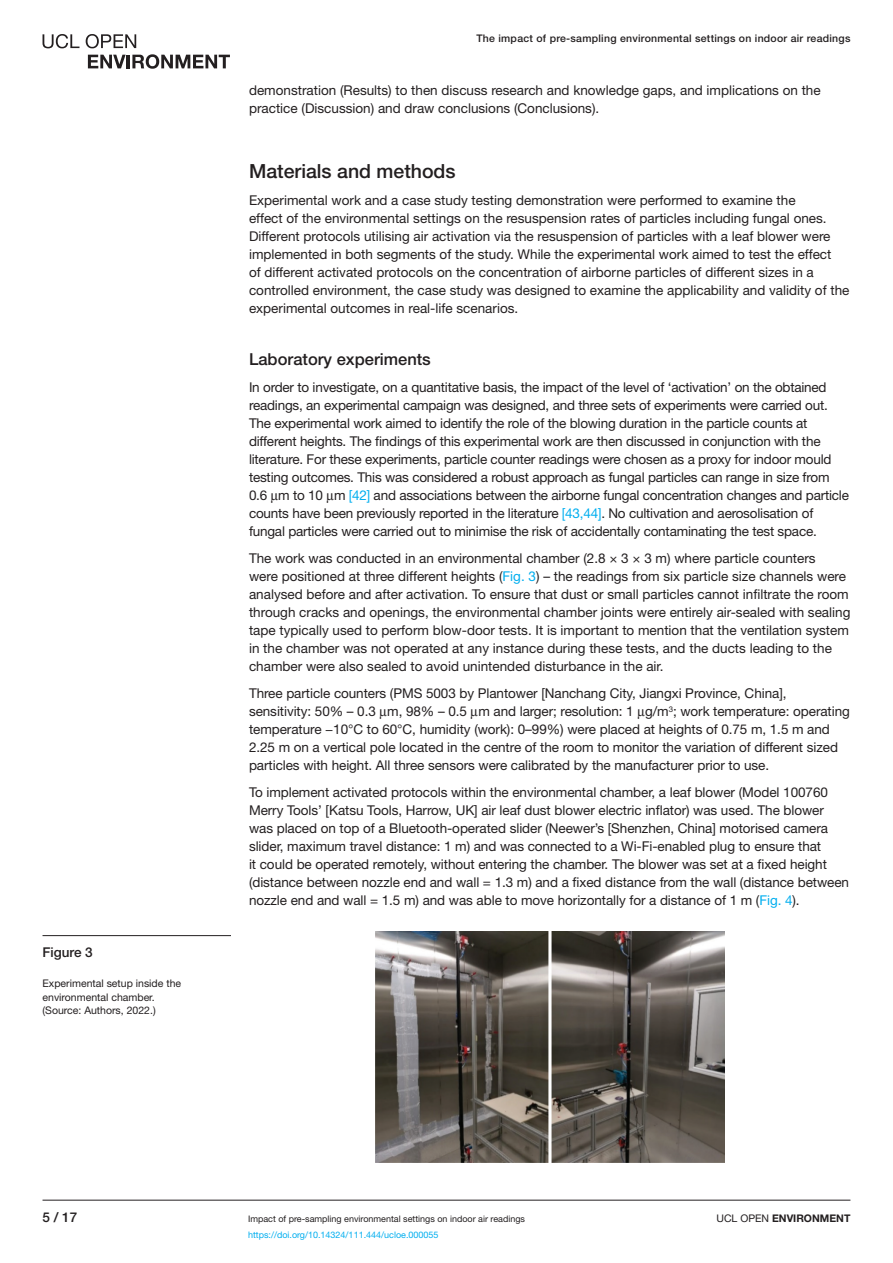
<style>
.page{position:relative;width:893px;height:1263px;background:#fff}
.page>*{position:absolute;margin:0;border:0;box-sizing:border-box;transform-origin:0 0}
.t1{font:500 19.5px "Helvetica Neue LT Std";color:#231f20}
.t2{font:500 16.5px "Helvetica Neue LT Std";color:#231f20}
.t3{font:13.5px/18px "Helvetica Neue LT Std";letter-spacing:-.005em;color:#231f20}
.t4{font:500 13.5px "Helvetica Neue LT Std";color:#231f20}
.t5{font:10.5px/13.5px "Helvetica Neue LT Std";color:#231f20}
.t6{font:500 10.5px "Helvetica Neue LT Std";letter-spacing:.025em;color:#231f20}
.t7{font:700 10.5px "Helvetica Neue LT Std";color:#231f20}
.t8{font:9px "Helvetica Neue LT Std";color:#231f20}
.t9{font:9px "Helvetica Neue LT Std";color:#00aeef}
.s1{color:#00aeef}
.s2{font-weight:400}
</style>
<div class="page">
<hr style="left:43px;top:1200px;width:807px;height:1px;background:#231f20">
<svg style="left:43px;top:34px;width:36px;height:14px"></svg>
<svg style="left:86px;top:34px;width:50px;height:14px"></svg>
<svg style="left:88px;top:54px;width:142px;height:15px"></svg>
<img style="left:375px;top:932px;width:349px;height:230px">
<hr style="left:43px;top:935px;width:188px;height:1px;background:#231f20">
<p class="t6" style="left:476px;top:32px;width:376px">The impact of pre-sampling environmental settings on indoor air readings</p>
<p class="t3" style="left:249px;top:81px;width:573px">demonstration (Results) to then discuss research and knowledge gaps, and implications on the practice (Discussion) and draw conclusions (Conclusions).</p>
<p class="t4" style="left:43px;top:944px;width:52px">Figure 3</p>
<p class="t5" style="left:43px;top:977px;width:140px">Experimental setup inside the environmental chamber. (Source: Authors, 2022.)</p>
<h1 class="t1" style="left:249px;top:159px;width:208px">Materials and methods</h1>
<p class="t3" style="left:249px;top:191px;width:602px">Experimental work and a case study testing demonstration were performed to examine the<br>effect of the environmental settings on the resuspension rates of particles including fungal ones.<br>Different protocols utilising air activation via the resuspension of particles with a leaf blower were implemented in both segments of the study. While the experimental work aimed to test the effect<br>of different activated protocols on the concentration of airborne particles of different sizes in a controlled environment, the case study was designed to examine the applicability and validity of the experimental outcomes in real-life scenarios.</p>
<p class="t2" style="left:249px;top:349px;width:183px">Laboratory experiments</p>
<p class="t3" style="left:249px;top:378px;width:601px">In order to investigate, on a quantitative basis, the impact of the level of ‘activation’ on the obtained readings, an experimental campaign was designed, and three sets of experiments were carried out.<br>The experimental work aimed to identify the role of the blowing duration in the particle counts at different heights. The findings of this experimental work are then discussed in conjunction with the literature. For these experiments, particle counter readings were chosen as a proxy for indoor mould testing outcomes. This was considered a robust approach as fungal particles can range in size from 0.6 m to 10 m <span class="s1">[42]</span> and associations between the airborne fungal concentration changes and particle counts have been previously reported in the literature <span class="s1">[43,44]</span>. No cultivation and aerosolisation of fungal particles were carried out to minimise the risk of accidentally contaminating the test space.</p>
<p class="t3" style="left:249px;top:549px;width:603px">The work was conducted in an environmental chamber (2.8 × 3 × 3 m) where particle counters<br>were positioned at three different heights (<span class="s1">Fig. 3</span>) – the readings from six particle size channels were analysed before and after activation. To ensure that dust or small particles cannot infiltrate the room through cracks and openings, the environmental chamber joints were entirely air-sealed with sealing tape typically used to perform blow-door tests. It is important to mention that the ventilation system in the chamber was not operated at any instance during these tests, and the ducts leading to the chamber were also sealed to avoid unintended disturbance in the air.</p>
<p class="t3" style="left:249px;top:684px;width:602px">Three particle counters (PMS 5003 by Plantower [Nanchang City, Jiangxi Province, China], sensitivity: 50% – 0.3 m, 98% – 0.5 m and larger; resolution: 1 g/m<sup>3</sup>; work temperature: operating temperature −10°C to 60°C, humidity (work): 0–99%) were placed at heights of 0.75 m, 1.5 m and 2.25 m on a vertical pole located in the centre of the room to monitor the variation of different sized particles with height. All three sensors were calibrated by the manufacturer prior to use.</p>
<p class="t3" style="left:249px;top:783px;width:602px">To implement activated protocols within the environmental chamber, a leaf blower (Model 100760<br>Merry Tools’ [Katsu Tools, Harrow, UK] air leaf dust blower electric inflator) was used. The blower was placed on top of a Bluetooth-operated slider (Neewer’s [Shenzhen, China] motorised camera slider, maximum travel distance: 1 m) and was connected to a Wi-Fi-enabled plug to ensure that<br>it could be operated remotely, without entering the chamber. The blower was set at a fixed height (distance between nozzle end and wall = 1.3 m) and a fixed distance from the wall (distance between nozzle end and wall = 1.5 m) and was able to move horizontally for a distance of 1 m (<span class="s1">Fig. 4</span>).</p>
<p class="t4" style="left:43px;top:1209px;width:36px">5 / 17</p>
<p class="t8" style="left:248px;top:1213px;width:279px">Impact of pre-sampling environmental settings on indoor air readings</p>
<p class="t7" style="left:716px;top:1211px;width:135px"><span class="s2">UCL OPEN</span> ENVIRONMENT</p>
<p class="t9" style="left:248px;top:1229px;width:192px">https://doi.org/10.14324/111.444/ucloe.000055</p>
</div>
